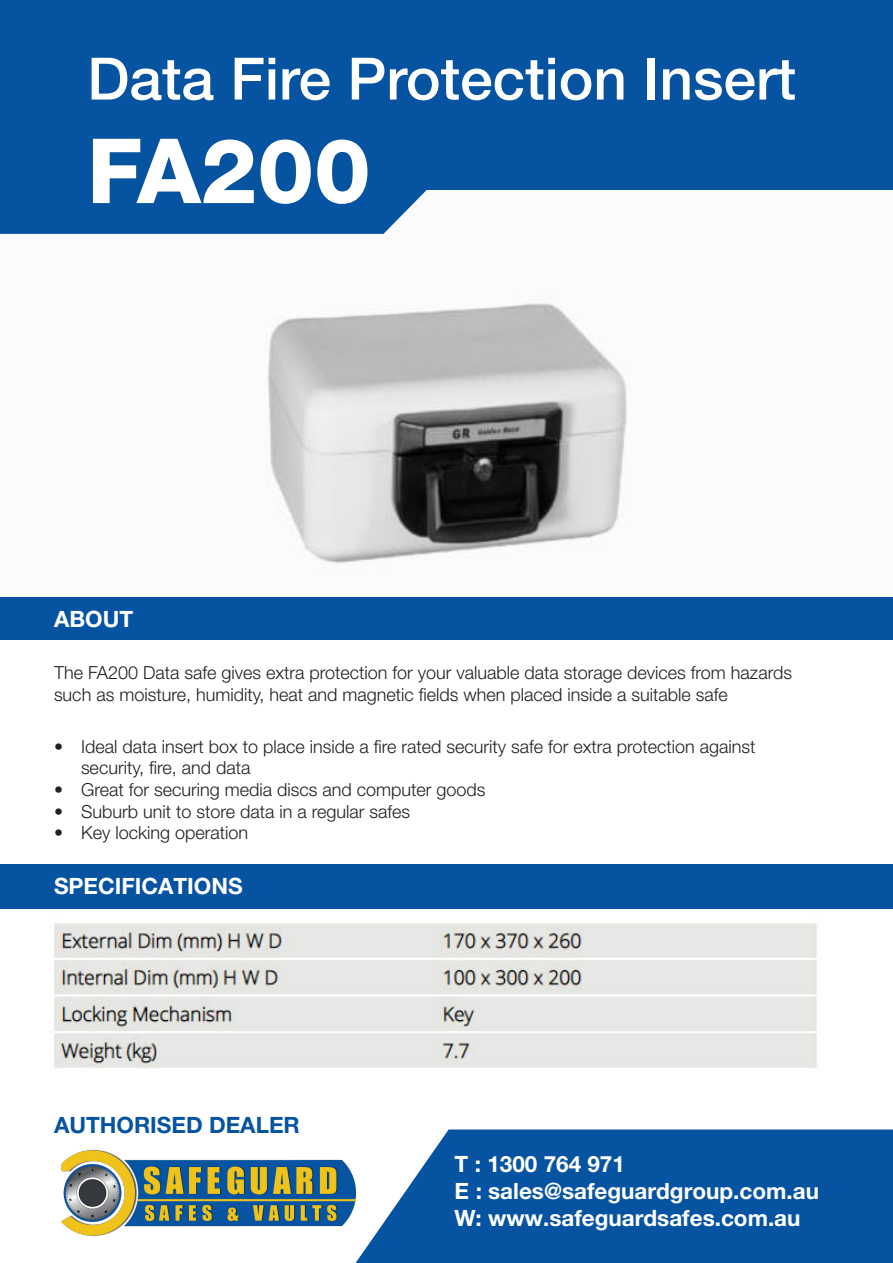
<style>
.page{position:relative;width:893px;height:1263px;background:#fff}
.page>*{position:absolute;margin:0;border:0;box-sizing:border-box;transform-origin:0 0}
.t1{font:800 90px "Helvetica Neue LT Pro";color:#fff}
.t2{font:500 58.5px "Helvetica Neue LT Pro";color:#fff}
.t3{font:700 22.5px/27px "Helvetica Neue LT Pro";color:#fff}
.t4{font:700 22.5px "Helvetica Neue LT Pro";color:#0654a1}
.t5{font:300 18px/22.5px "Helvetica Neue LT Pro";color:#231f20}
</style>
<div class="page">
<div style="left:0;top:595px;width:893px;height:45px;background:#0654a1"></div>
<div style="left:0;top:864px;width:893px;height:45px;background:#0654a1"></div>
<svg style="left:356px;top:1129px;width:537px;height:134px;background:#1c63a9"></svg>
<div style="left:0;top:187px;width:893px;height:410px;background:#fbfbfb"></div>
<img style="left:267px;top:303px;width:360px;height:260px">
<div style="left:0;top:0;width:893px;height:189px;background:#0654a1"></div>
<img style="left:61px;top:1149px;width:294px;height:87px">
<svg style="left:0;top:189px;width:429px;height:45px;background:#145da6"></svg>
<img style="left:54px;top:923px;width:763px;height:145px">
<p class="t2" style="left:87px;top:44px;width:710px">Data Fire Protection Insert</p>
<p class="t1" style="left:87px;top:117px;width:285px">FA200</p>
<p class="t3" style="left:54px;top:604px;width:81px">ABOUT</p>
<p class="t5" style="left:54px;top:661px;width:739px">The FA200 Data safe gives extra protection for your valuable data storage devices from hazards such as moisture, humidity, heat and magnetic fields when placed inside a suitable safe</p>
<p class="t5" style="left:81px;top:735px;width:676px;line-height:21.6px;text-indent:-27px">• Ideal data insert box to place inside a fire rated security safe for extra protection against security, fire, and data</p>
<p class="t5" style="left:54px;top:778px;width:433px">• Great for securing media discs and computer goods</p>
<p class="t5" style="left:54px;top:799px;width:358px">• Suburb unit to store data in a regular safes</p>
<p class="t5" style="left:54px;top:821px;width:196px">• Key locking operation</p>
<p class="t3" style="left:54px;top:872px;width:190px">SPECIFICATIONS</p>
<p class="t4" style="left:54px;top:1111px;width:247px">AUTHORISED DEALER</p>
<p class="t3" style="left:454px;top:1150px;width:366px">T : 1300 764 971<br>E : sales@safeguardgroup.com.au<br>W: www.safeguardsafes.com.au</p>
</div>
